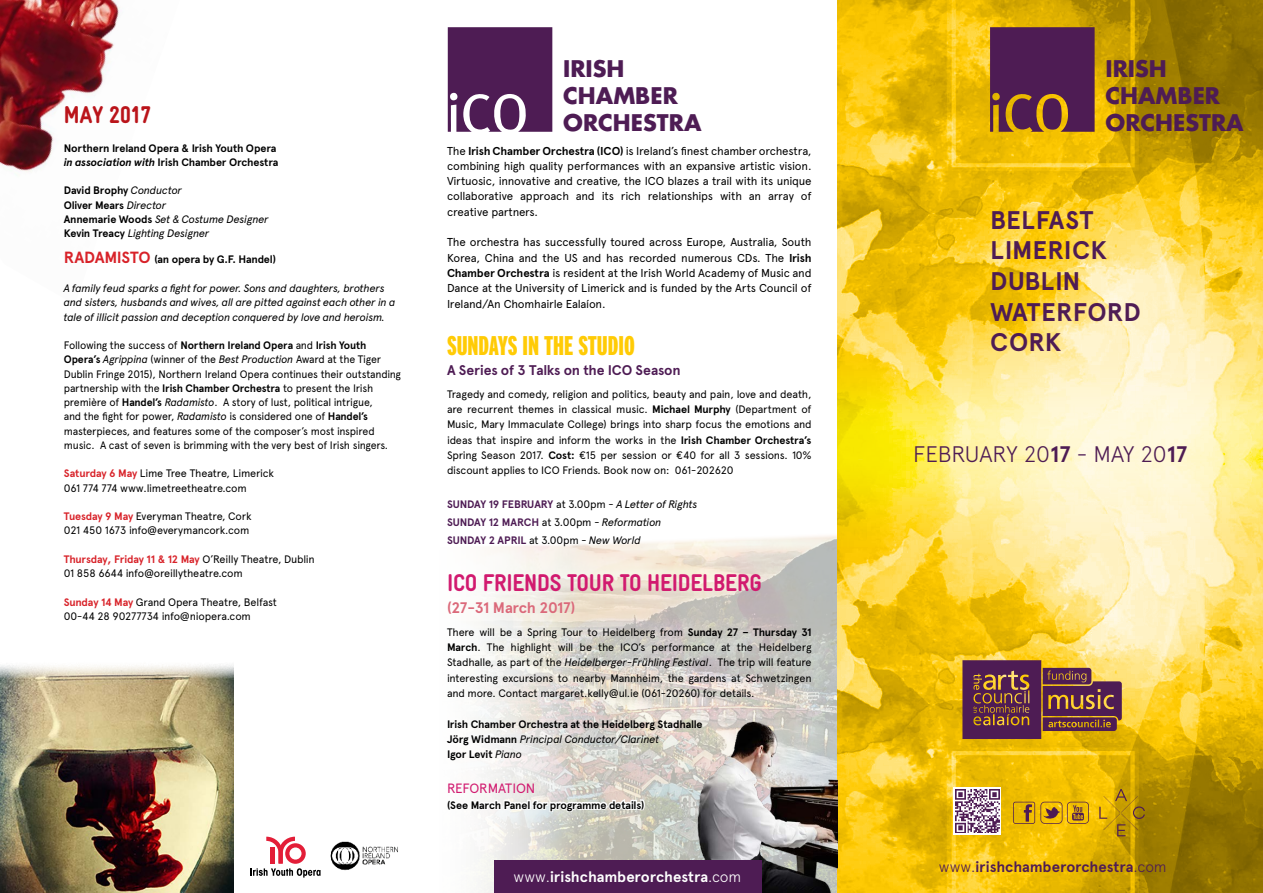
<style>
.page{position:relative;width:1263px;height:893px;background:#fff}
.page>*{position:absolute;margin:0;border:0;box-sizing:border-box;transform-origin:0 0}
.t1{font:900 extra-condensed 27px "Interstate";color:#ffcb05}
.t2{font:700 25.5px/30.6px "Apercu";letter-spacing:.005em;color:#4e1c54}
.t3{font:900 24.3px "Gravur Condensed";letter-spacing:-.01em;color:#d11a6f}
.t4{font:900 24.3px "Gravur Condensed";letter-spacing:-.01em;color:#ba141a}
.t5{font:300 22.5px "Apercu";letter-spacing:-.02em;color:#4e1c54}
.t6{font:700 22.35px/26.8px "Futura";color:#4e1c54}
.t7{font:700 15.3px "Apercu";letter-spacing:-.025em;color:#db697a}
.t8{font:700 15px "Apercu";color:#4e1c54}
.t9{font:700 15px "Apercu";color:#fff}
.t10{font:700 14.1px "Apercu";letter-spacing:-.01em;color:#4e1c54}
.t11{font:13.5px "Apercu";letter-spacing:-.02em;color:#d11a6f}
.t12{font:11.55px/15.3px "Apercu";letter-spacing:-.015em;color:#000;text-align:justify}
.t13{font:10.8px/14.2px "Apercu";letter-spacing:-.02em;color:#000}
.t14{font:italic 10.8px/14.2px "Apercu";letter-spacing:-.025em;color:#000}
.t15{font:700 10.8px/15.3px "Apercu";letter-spacing:-.015em;color:#000}
.t16{font:700 10.8px/18px "Apercu";letter-spacing:-.02em;color:#4e1c54}
.s1{font-style:italic}
.s2{font-weight:700;font-style:normal}
.s3{font-size:16.2px;color:#d82229}
.s4{font-weight:700}
.s5{font-weight:700;color:#d82229}
.s6{font-weight:400;color:#000}
.s7{font-weight:400;font-style:italic;color:#000}
.s8{font-weight:400;font-style:italic}
.s9{font-weight:300}
</style>
<div class="page">
<img style="left:476px;top:535px;width:361px;height:358px">
<img style="left:0;top:665px;width:234px;height:228px">
<img style="left:0;top:0;width:120px;height:172px">
<img style="left:837px;top:0;width:426px;height:893px">
<svg style="left:990px;top:27px;width:104px;height:105px;background:#5d2b4b"></svg>
<svg style="left:837px;top:308px;width:426px;height:20px;background:#fad95e"></svg>
<svg style="left:837px;top:328px;width:426px;height:258px;background:#fdea8d"></svg>
<div style="left:953px;top:787px;width:48px;height:48px;background:#fff"></div>
<img style="left:955px;top:789px;width:44px;height:44px">
<svg style="left:1013px;top:802px;width:76px;height:22px;background:#c89617"></svg>
<svg style="left:448px;top:27px;width:104px;height:105px;background:#5e3164"></svg>
<svg style="left:962px;top:660px;width:160px;height:79px;background:#7d4d48"></svg>
<svg style="left:1099px;top:789px;width:46px;height:47px;background:#c69a06"></svg>
<img style="left:676px;top:698px;width:161px;height:195px">
<div style="left:494px;top:861px;width:268px;height:32px;background:#4e1c54"></div>
<svg style="left:250px;top:837px;width:71px;height:41px"></svg>
<img style="left:330px;top:841px;width:68px;height:30px">
<svg style="left:476px;top:791px;width:170px;height:23px"></svg>
<h3 class="t4" style="left:64px;top:101px;width:89px">MAY 2017</h3>
<p class="t15" style="left:64px;top:141px;width:216px;line-height:14.2px">Northern Ireland Opera &amp; Irish Youth Opera <span class="s1">in association with</span> Irish Chamber Orchestra</p>
<p class="t14" style="left:64px;top:183px;width:207px"><span class="s2">David Brophy</span> Conductor<br><span class="s2">Oliver Mears</span> Director<br><span class="s2">Annemarie Woods</span> Set &amp; Costume Designer<br><span class="s2">Kevin Treacy</span> Lighting Designer</p>
<p class="t15" style="left:64px;top:252px;width:214px"><span class="s3">RADAMISTO</span> (an opera by G.F. Handel)</p>
<p class="t14" style="left:64px;top:280px;width:333px">A family feud sparks a fight for power. Sons and daughters, brothers and sisters, husbands and wives, all are pitted against each other in a tale of illicit passion and deception conquered by love and heroism.</p>
<p class="t13" style="left:64px;top:338px;width:339px">Following the success of <span class="s4">Northern Ireland Opera</span> and <span class="s4">Irish Youth Opera’s</span> <span class="s1">Agrippina</span> (winner of the <span class="s1">Best Production</span> Award at the Tiger Dublin Fringe 2015), Northern Ireland Opera continues their outstanding partnership with the <span class="s4">Irish Chamber Orchestra</span> to present the Irish première of <span class="s4">Handel’s</span> <span class="s1">Radamisto</span>. A story of lust, political intrigue,<br>and the fight for power, <span class="s1">Radamisto</span> is considered one of <span class="s4">Handel’s </span>masterpieces, and features some of the composer’s most inspired music. A cast of seven is brimming with the very best of Irish singers.</p>
<p class="t13" style="left:64px;top:466px;width:212px"><span class="s5">Saturday 6 May</span> Lime Tree Theatre, Limerick<br>061 774 774 www.limetreetheatre.com</p>
<p class="t13" style="left:64px;top:509px;width:189px"><span class="s5">Tuesday 9 May</span> Everyman Theatre, Cork<br>021 450 1673 info@everymancork.com</p>
<p class="t13" style="left:64px;top:552px;width:252px"><span class="s5">Thursday, Friday 11 &amp; 12 May</span> O’Reilly Theatre, Dublin<br>01 858 6644 info@oreillytheatre.com</p>
<p class="t13" style="left:64px;top:594px;width:215px"><span class="s5">Sunday 14 May</span> Grand Opera Theatre, Belfast<br>00-44 28 90277734 info@niopera.com</p>
<h3 class="t6" style="left:563px;top:55px;width:140px">IRISH<br>CHAMBER<br>ORCHESTRA</h3>
<p class="t12" style="left:447px;top:143px;width:366px">The <span class="s4">Irish Chamber Orchestra (ICO)</span> is Ireland’s finest chamber orchestra, combining high quality performances with an expansive artistic vision.<br>Virtuosic, innovative and creative, the ICO blazes a trail with its unique collaborative approach and its rich relationships with an array of creative partners.</p>
<p class="t12" style="left:447px;top:235px;width:366px">The orchestra has successfully toured across Europe, Australia, South Korea, China and the US and has recorded numerous CDs. The <span class="s4">Irish Chamber Orchestra</span> is resident at the Irish World Academy of Music and Dance at the University of Limerick and is funded by the Arts Council of Ireland/An Chomhairle Ealaíon.</p>
<h1 class="t1" style="left:447px;top:331px;width:189px">SUNDAYS IN THE STUDIO</h1>
<h3 class="t10" style="left:447px;top:362px;width:235px">A Series of 3 Talks on the ICO Season</h3>
<p class="t13" style="left:447px;top:386px;width:366px;line-height:15.3px;text-align:justify">Tragedy and comedy, religion and politics, beauty and pain, love and death, are recurrent themes in classical music. <span class="s4">Michael Murphy</span> (Department of Music, Mary Immaculate College) brings into sharp focus the emotions and ideas that inspire and inform the works in the <span class="s4">Irish Chamber Orchestra’s </span>Spring Season 2017. <span class="s4">Cost:</span> €15 per session or €40 for all 3 sessions. 10% discount applies to ICO Friends. Book now on: 061-202620</p>
<p class="t16" style="left:447px;top:495px;width:252px">SUNDAY 19 FEBRUARY <span class="s6">at 3.00pm -</span> <span class="s7">A Letter of Rights<br></span>SUNDAY 12 MARCH <span class="s6">at 3.00pm</span> <span class="s7">- Reformation<br></span>SUNDAY 2 APRIL <span class="s6">at 3.00pm</span> <span class="s7">- New World</span></p>
<h3 class="t3" style="left:447px;top:570px;width:316px">ICO FRIENDS TOUR TO HEIDELBERG</h3>
<h3 class="t7" style="left:447px;top:598px;width:130px">(27-31 March 2017)</h3>
<p class="t13" style="left:447px;top:624px;width:366px;line-height:15.3px;text-align:justify">There will be a Spring Tour to Heidelberg from <span class="s4">Sunday 27 – Thursday 31<br>March</span>. The highlight will be the ICO’s performance at the Heidelberg Stadhalle, as part of the <span class="s1">Heidelberger-Frühling Festival</span>. The trip will feature interesting excursions to nearby Mannheim, the gardens at Schwetzingen and more. Contact margaret.kelly@ul.ie (061-20260) for details.</p>
<p class="t15" style="left:447px;top:716px;width:257px">Irish Chamber Orchestra at the Heidelberg Stadhalle<br>Jörg Widmann <span class="s8">Principal Conductor/Clarinet<br></span>Igor Levit <span class="s8">Piano</span></p>
<p class="t11" style="left:447px;top:780px;width:90px">REFORMATION</p>
<p class="t15" style="left:447px;top:797px;width:199px">(See March Panel for programme details)</p>
<h3 class="t9" style="left:514px;top:867px;width:229px"><span class="s9">www.</span>irishchamberorchestra<span class="s9">.com</span></h3>
<h3 class="t6" style="left:1105px;top:55px;width:140px">IRISH<br>CHAMBER<br>ORCHESTRA</h3>
<h2 class="t2" style="left:990px;top:205px;width:152px">BELFAST<br>LIMERICK<br>DUBLIN<br>WATERFORD<br>CORK</h2>
<h3 class="t5" style="left:913px;top:441px;width:276px">FEBRUARY 20<span class="s4">17</span> - MAY 20<span class="s4">17</span></h3>
<h3 class="t8" style="left:939px;top:858px;width:229px"><span class="s9">www.</span>irishchamberorchestra<span class="s9">.com</span></h3>
</div>
